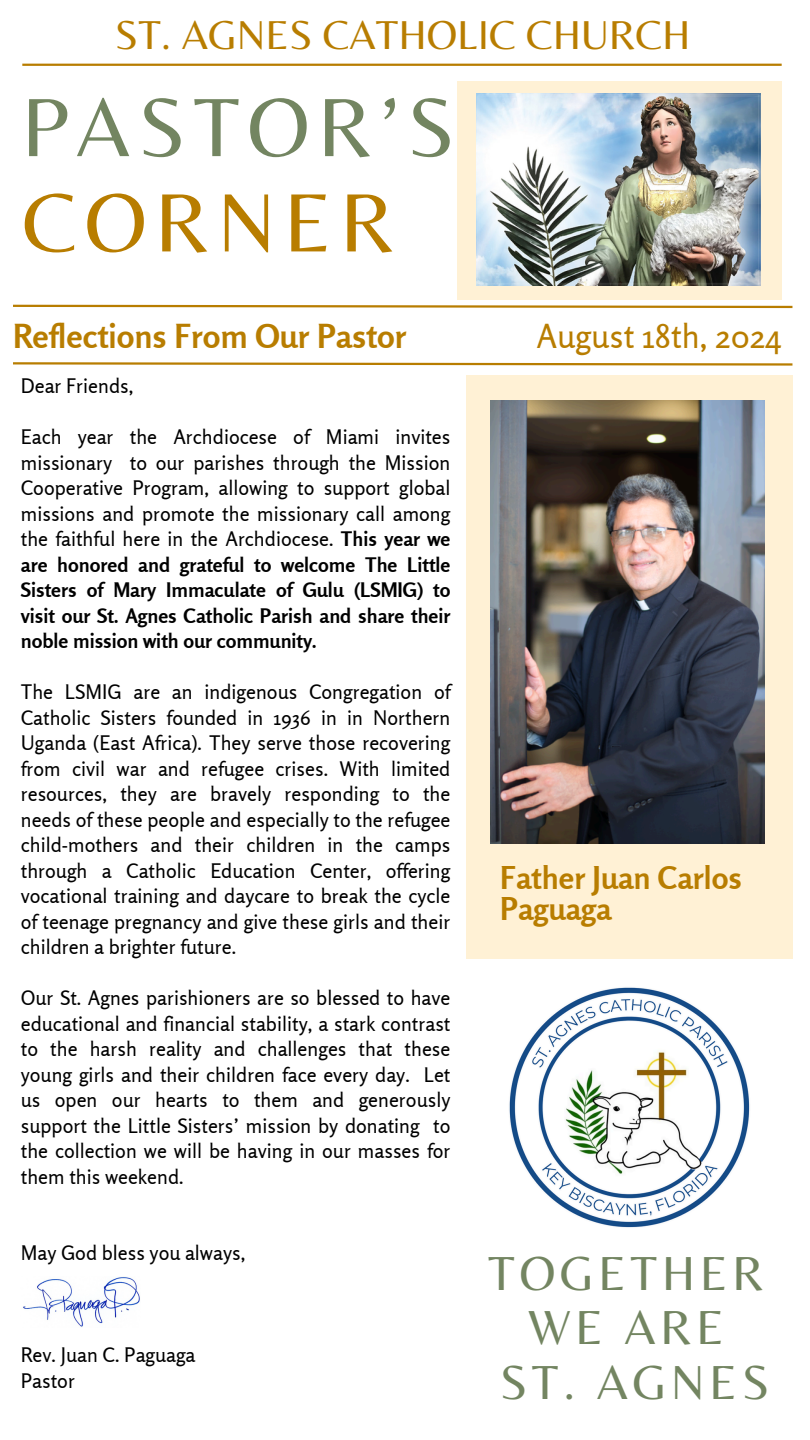
<style>
.page{position:relative;width:810px;height:1440px;background:#fff}
.page>*{position:absolute;margin:0;border:0;box-sizing:border-box;transform-origin:0 0}
.t1{font:86px "Belleza";letter-spacing:.09em;color:#738561}
.t2{font:86px "Belleza";letter-spacing:.09em;color:#b87d00}
.t3{font:49.7px/54.4px "Belleza";letter-spacing:.09em;color:#738561;text-align:center}
.t4{font:42px "Belleza";color:#b87d00}
.t5{font:700 33px "Rosario";color:#b87d00}
.t6{font:33px "Rosario";color:#b87d00}
.t7{font:700 31.3px/31px "Rosario";color:#b87d00}
.t8{font:20px/25.5px "Rosario";color:#000;text-align:justify}
.s1{font-weight:700}
</style>
<div class="page">
<div style="left:457px;top:81px;width:324px;height:219px;background:#fff1d5"></div>
<img style="left:477px;top:94px;width:284px;height:192px">
<svg style="left:13px;top:304px;width:780px;height:5px"></svg>
<hr style="left:22px;top:64px;width:760px;height:2px;background:#b87d00">
<svg style="left:13px;top:362px;width:780px;height:4px"></svg>
<img style="left:23px;top:1277px;width:117px;height:50px">
<div style="left:466px;top:375px;width:326px;height:583px;background:#fff1d5"></div>
<img style="left:490px;top:401px;width:275px;height:442px">
<img style="left:509px;top:987px;width:241px;height:241px">
<h4 class="t4" style="left:115px;top:10px;width:577px">ST. AGNES CATHOLIC CHURCH</h4>
<p class="t1" style="left:21px;top:76px;width:435px">PASTOR’S</p>
<p class="t2" style="left:22px;top:172px;width:374px">CORNER</p>
<p class="t5" style="left:13px;top:316px;width:395px">Reflections From Our Pastor</p>
<p class="t6" style="left:536px;top:316px;width:247px">August 18th, 2024</p>
<h3 class="t8" style="left:21px;top:373px;width:114px">Dear Friends,</h3>
<h1 class="t8" style="left:21px;top:424px;width:431px">Each year the Archdiocese of Miami invites missionary to our parishes through the Mission Cooperative Program, allowing to support global missions and promote the missionary call among the faithful here in the Archdiocese. <span class="s1">This year we are honored and grateful to welcome The Little Sisters of Mary Immaculate of Gulu (LSMIG) to visit our St. Agnes Catholic Parish and share their noble mission with our community.</span></h1>
<h1 class="t8" style="left:21px;top:679px;width:431px">The LSMIG are an indigenous Congregation of Catholic Sisters founded in 1936 in in Northern Uganda (East Africa). They serve those recovering from civil war and refugee crises. With limited resources, they are bravely responding to the needs of these people and especially to the refugee child-mothers and their children in the camps through a Catholic Education Center, offering vocational training and daycare to break the cycle of teenage pregnancy and give these girls and their children a brighter future.</h1>
<h5 class="t8" style="left:21px;top:985px;width:431px">Our St. Agnes parishioners are so blessed to have educational and financial stability, a stark contrast to the harsh reality and challenges that these young girls and their children face every day. Let us open our hearts to them and generously support the Little Sisters’ mission by donating to the collection we will be having in our masses for them this weekend.</h5>
<p class="t8" style="left:21px;top:1240px;width:226px">May God bless you always,</p>
<p class="t8" style="left:21px;top:1342px;width:176px">Rev. Juan C. Paguaga</p>
<p class="t8" style="left:21px;top:1367px;width:56px">Pastor</p>
<p class="t7" style="left:500px;top:862px;width:243px">Father Juan Carlos<br>Paguaga</p>
<h2 class="t3" style="left:488px;top:1245px;width:283px">TOGETHER<br>WE ARE<br>ST. AGNES</h2>
</div>
